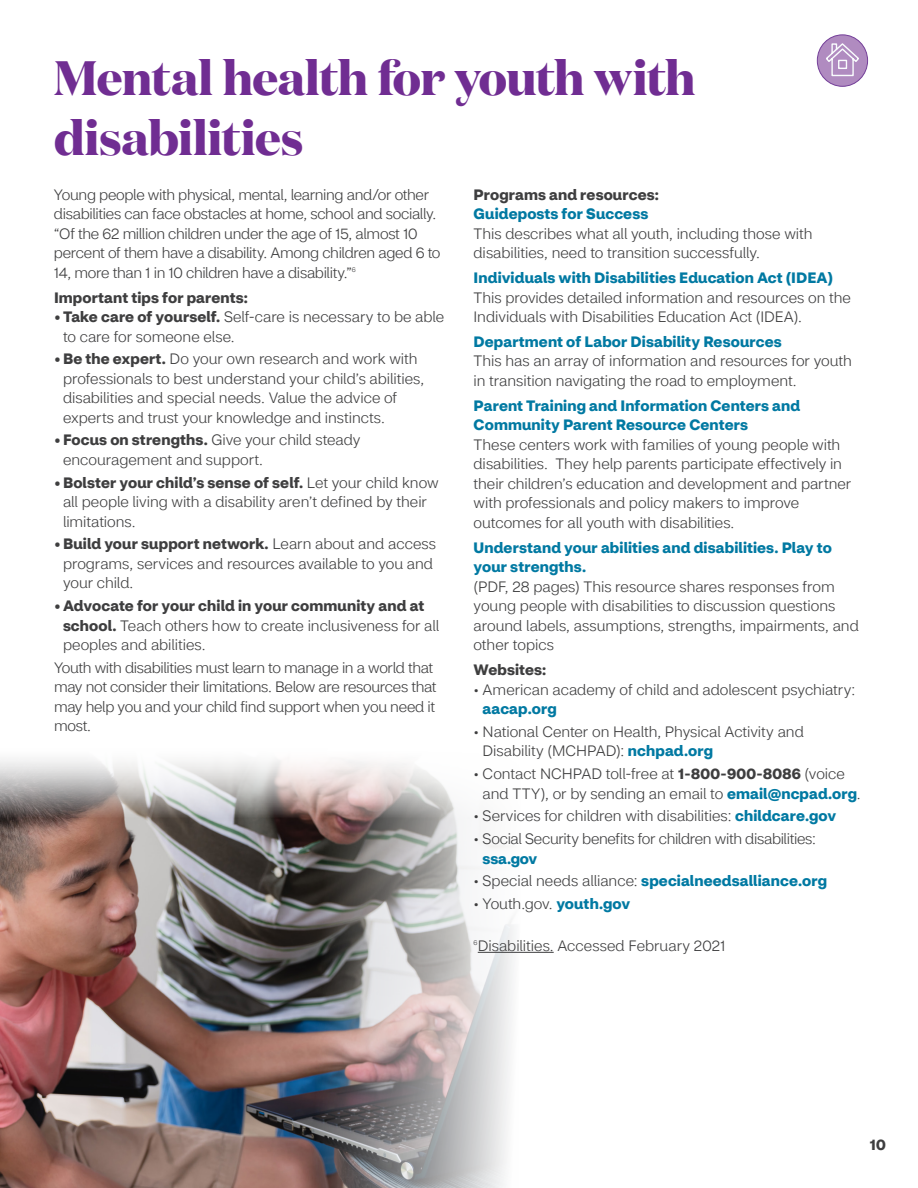
<style>
.page{position:relative;width:918px;height:1188px;background:#fff}
.page>*{position:absolute;margin:0;border:0;box-sizing:border-box;transform-origin:0 0}
.Page_Headline{font:700 48px/60px "Domaine Display";letter-spacing:-.015em;color:#702d92}
.Body{font:300 15px/19.5px "CVS Health Sans";letter-spacing:-.005em;color:#3e3e3f}
.Bullet_List{font:300 15px/19.5px "CVS Health Sans";letter-spacing:-.005em;color:#3e3e3f}
.Body_subhead{font:700 15px "CVS Health Sans";letter-spacing:.01em;color:#3e3e3f}
.Bullet_List-2{font:700 15px "CVS Health Sans";letter-spacing:.01em;color:#0079a2}
.Body-2{font:300 6.75px "CVS Health Sans";color:#3e3e3f}
.s1{font-weight:700}
.s2{font-weight:700;color:#0079a2}
.s3{font-weight:300;color:#3e3e3f}
</style>
<div class="page">
<img style="left:0;top:759px;width:520px;height:429px">
<div style="left:817px;top:35px;width:51px;height:51px;background:#b08bc0;border-radius:50%"></div>
<div style="left:817px;top:34px;width:51px;height:53px;border:1px solid #743f99;border-radius:50%"></div>
<svg style="left:825px;top:42px;width:35px;height:35px"></svg>
<hr style="left:478px;top:952px;width:76px;height:1px;background:#3e3e3f">
<h2 class="Page_Headline" style="left:54px;top:46px;width:643px">Mental health for youth with disabilities</h2>
<p class="Body" style="left:54px;top:185px;width:388px">Young people with physical, mental, learning and/or other disabilities can face obstacles at home, school and socially. “Of the 62 million children under the age of 15, almost 10 percent of them have a disability. Among children aged 6 to 14, more than 1 in 10 children have a disability.”</p>
<p class="Body-2" style="left:352px;top:265px;width:6px">6</p>
<h4 class="Body_subhead" style="left:54px;top:288px;width:195px">Important tips for parents:</h4>
<p class="Bullet_List" style="left:63px;top:307px;width:383px;text-indent:-9px"><span class="s1">•Take care of yourself.</span> Self-care is necessary to be able to care for someone else.</p>
<p class="Bullet_List" style="left:63px;top:349px;width:363px;text-indent:-9px"><span class="s1">•Be the expert.</span> Do your own research and work with professionals to best understand your child’s abilities, disabilities and special needs. Value the advice of experts and trust your knowledge and instincts.</p>
<p class="Bullet_List" style="left:63px;top:431px;width:299px;text-indent:-9px"><span class="s1">• Focus on strengths.</span> Give your child steady encouragement and support.</p>
<p class="Bullet_List" style="left:63px;top:473px;width:377px;text-indent:-9px"><span class="s1">•Bolster your child’s sense of self.</span> Let your child know all people living with a disability aren’t defined by their limitations.</p>
<p class="Bullet_List" style="left:63px;top:535px;width:375px;text-indent:-9px"><span class="s1">•Build your support network.</span> Learn about and access programs, services and resources available to you and your child.</p>
<p class="Bullet_List" style="left:63px;top:596px;width:378px;text-indent:-9px"><span class="s1">•Advocate for your child in your community and at school.</span> Teach others how to create inclusiveness for all peoples and abilities.</p>
<p class="Body" style="left:54px;top:658px;width:384px">Youth with disabilities must learn to manage in a world that may not consider their limitations. Below are resources that may help you and your child find support when you need it most.</p>
<h4 class="Body_subhead" style="left:474px;top:185px;width:187px">Programs and resources:</h4>
<p class="Body" style="left:474px;top:204px;width:340px"><span class="s2">Guideposts for Success<br></span>This describes what all youth, including those with disabilities, need to transition successfully.</p>
<p class="Body" style="left:474px;top:268px;width:379px"><span class="s2">Individuals with Disabilities Education Act (IDEA)<br></span>This provides detailed information and resources on the<br>Individuals with Disabilities Education Act (IDEA).</p>
<p class="Body" style="left:474px;top:332px;width:380px"><span class="s2">Department of Labor Disability Resources<br></span>This has an array of information and resources for youth in transition navigating the road to employment.</p>
<p class="Body" style="left:474px;top:396px;width:379px"><span class="s2">Parent Training and Information Centers and Community Parent Resource Centers<br></span>These centers work with families of young people with disabilities. They help parents participate effectively in their children’s education and development and partner with professionals and policy makers to improve outcomes for all youth with disabilities.</p>
<p class="Body" style="left:474px;top:538px;width:387px"><span class="s2">Understand your abilities and disabilities. Play to your strengths.<br></span>(PDF, 28 pages) This resource shares responses from young people with disabilities to discussion questions around labels, assumptions, strengths, impairments, and other topics</p>
<h4 class="Body_subhead" style="left:474px;top:660px;width:74px">Websites:</h4>
<p class="Bullet_List" style="left:483px;top:680px;width:374px;text-indent:-9px">• American academy of child and adolescent psychiatry: <span class="s2">aacap.org</span></p>
<p class="Bullet_List" style="left:483px;top:722px;width:323px;text-indent:-9px">• National Center on Health, Physical Activity and<br>Disability (MCHPAD): <span class="s2">nchpad.org</span></p>
<p class="Bullet_List" style="left:483px;top:764px;width:380px;text-indent:-9px">• Contact NCHPAD toll-free at <span class="s1">1-800-900-8086</span> (voice and TTY), or by sending an email to <span class="s2">email@ncpad.org</span>.</p>
<p class="Bullet_List" style="left:474px;top:806px;width:364px">• Services for children with disabilities: <span class="s2">childcare.gov</span></p>
<p class="Bullet_List" style="left:483px;top:829px;width:335px;text-indent:-9px">• Social Security benefits for children with disabilities: <span class="s2">ssa.gov</span></p>
<p class="Bullet_List-2" style="left:474px;top:872px;width:355px"><span class="s3">• Special needs alliance:</span> specialneedsalliance.org</p>
<p class="Bullet_List" style="left:474px;top:894px;width:158px">• Youth.gov. <span class="s2">youth.gov</span></p>
<p class="Body-2" style="left:474px;top:938px;width:6px">6</p>
<p class="Body" style="left:478px;top:936px;width:249px">Disabilities. Accessed February 2021</p>
<p class="Body_subhead" style="left:869px;top:1136px;width:18px">10</p>
</div>
